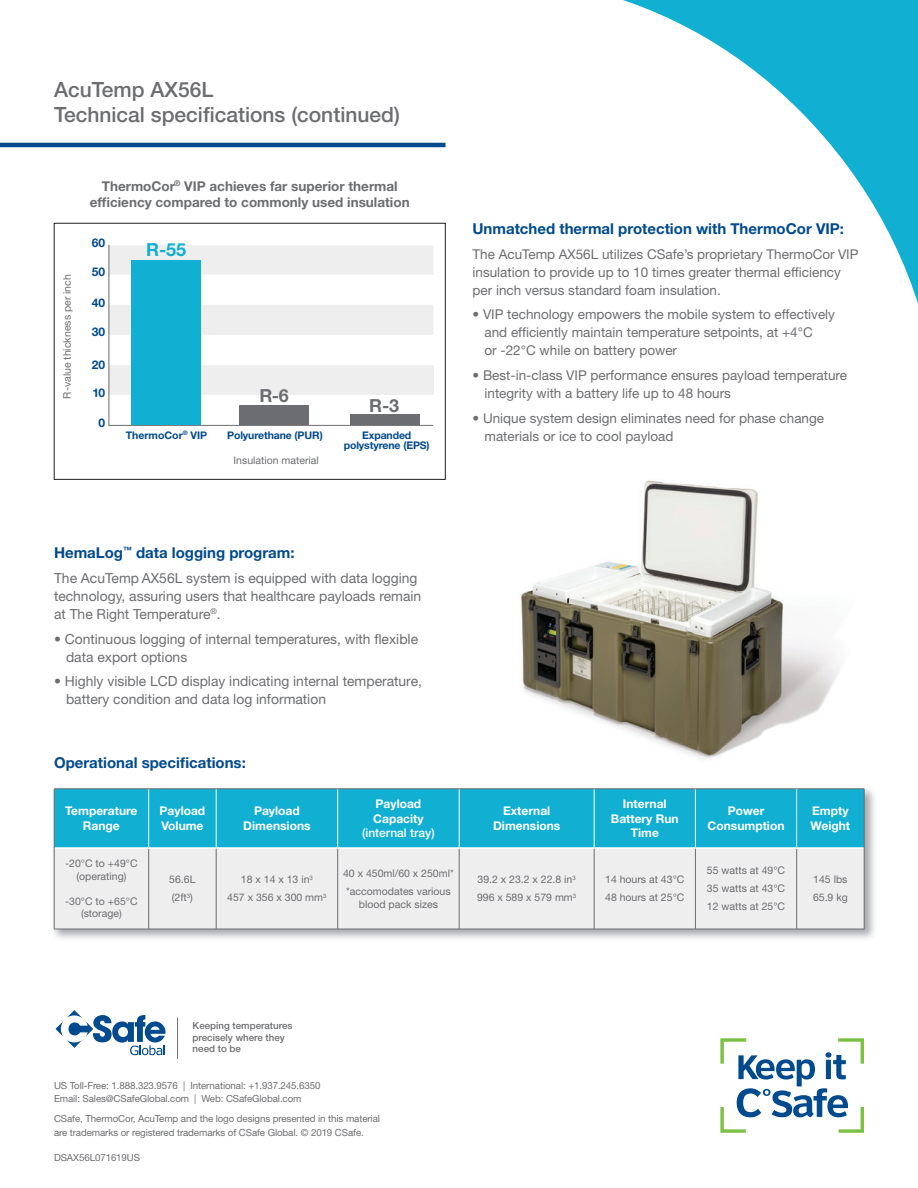
<style>
.page{position:relative;width:918px;height:1188px;background:#fff}
.page>*{position:absolute;margin:0;border:0;box-sizing:border-box;transform-origin:0 0}
.t1{font:500 21px/25.2px "Helvetica Neue LT Std";color:#6c6d70}
.t2{font:700 18px "Helvetica Neue LT Std";color:#6c6d70}
.t3{font:700 18px "Helvetica Neue LT Std";color:#11afd1}
.t4{font:700 15px "Helvetica Neue LT Std";color:#004a8d}
.t5{font:13.8px/18px "Helvetica Neue LT Std";color:#6c6d70}
.t6{font:13.5px/18px "Helvetica Neue LT Std";color:#6c6d70}
.t7{font:700 13.5px/16.5px "Helvetica Neue LT Std";color:#6c6d70;text-align:center}
.t8{font:700 12px/14.4px "Helvetica Neue LT Std";color:#fff;text-align:center}
.t9{font:500 12px "Helvetica Neue LT Std";color:#fff}
.t10{font:700 12px "Helvetica Neue LT Std";color:#004a8d}
.t11{font:10.5px/18px "Helvetica Neue LT Std";color:#6c6d70}
.t12{font:700 10.5px/10.5px "Helvetica Neue LT Std";letter-spacing:-.01em;color:#004a8d;text-align:center}
.t13{font:9.75px/13.5px "Helvetica Neue LT Std";letter-spacing:-.01em;color:#6c6d70}
.t14{font:500 9.75px/11.7px "Helvetica Neue LT Std";color:#6c6d70}
</style>
<div class="page">
<img style="left:521px;top:480px;width:319px;height:280px">
<img style="left:53px;top:788px;width:822px;height:151px">
<div style="left:55px;top:790px;width:809px;height:57px;background:#11afd1"></div>
<div style="left:55px;top:849px;width:809px;height:80px;background:#eeeeef"></div>
<hr style="left:54px;top:847px;width:95px;height:2px;background:#fff">
<hr style="left:149px;top:847px;width:67px;height:2px;background:#fff">
<hr style="left:216px;top:847px;width:122px;height:2px;background:#fff">
<hr style="left:338px;top:847px;width:121px;height:2px;background:#fff">
<hr style="left:459px;top:847px;width:135px;height:2px;background:#fff">
<hr style="left:594px;top:847px;width:101px;height:2px;background:#fff">
<hr style="left:695px;top:847px;width:102px;height:2px;background:#fff">
<hr style="left:797px;top:847px;width:67px;height:2px;background:#fff">
<hr style="left:148px;top:789px;width:1px;height:58px;background:#fff">
<hr style="left:216px;top:789px;width:1px;height:58px;background:#fff">
<hr style="left:337px;top:789px;width:1px;height:58px;background:#fff">
<hr style="left:459px;top:789px;width:1px;height:58px;background:#fff">
<hr style="left:594px;top:789px;width:1px;height:58px;background:#fff">
<hr style="left:695px;top:789px;width:1px;height:58px;background:#fff">
<hr style="left:54px;top:789px;width:1px;height:59px;background:#6c6d70">
<hr style="left:54px;top:789px;width:95px;height:1px;background:#6c6d70">
<hr style="left:149px;top:789px;width:67px;height:1px;background:#6c6d70">
<hr style="left:216px;top:789px;width:122px;height:1px;background:#6c6d70">
<hr style="left:338px;top:789px;width:121px;height:1px;background:#6c6d70">
<hr style="left:459px;top:789px;width:135px;height:1px;background:#6c6d70">
<hr style="left:594px;top:789px;width:101px;height:1px;background:#6c6d70">
<hr style="left:695px;top:789px;width:102px;height:1px;background:#6c6d70">
<hr style="left:797px;top:789px;width:67px;height:1px;background:#6c6d70">
<hr style="left:864px;top:789px;width:1px;height:59px;background:#6c6d70">
<hr style="left:54px;top:848px;width:1px;height:81px;background:#6c6d70">
<hr style="left:54px;top:929px;width:95px;height:1px;background:#6c6d70">
<hr style="left:148px;top:849px;width:1px;height:80px;background:#6c6d70">
<hr style="left:216px;top:849px;width:1px;height:80px;background:#6c6d70">
<hr style="left:337px;top:849px;width:1px;height:80px;background:#6c6d70">
<hr style="left:459px;top:849px;width:1px;height:80px;background:#6c6d70">
<hr style="left:594px;top:849px;width:1px;height:80px;background:#6c6d70">
<hr style="left:149px;top:929px;width:67px;height:1px;background:#6c6d70">
<hr style="left:216px;top:929px;width:122px;height:1px;background:#6c6d70">
<hr style="left:338px;top:929px;width:121px;height:1px;background:#6c6d70">
<hr style="left:459px;top:929px;width:135px;height:1px;background:#6c6d70">
<hr style="left:594px;top:929px;width:101px;height:1px;background:#6c6d70">
<hr style="left:695px;top:849px;width:1px;height:80px;background:#6c6d70">
<hr style="left:796px;top:849px;width:1px;height:80px;background:#6c6d70">
<hr style="left:864px;top:848px;width:1px;height:81px;background:#6c6d70">
<hr style="left:695px;top:929px;width:102px;height:1px;background:#6c6d70">
<hr style="left:797px;top:929px;width:67px;height:1px;background:#6c6d70">
<hr style="left:796px;top:789px;width:1px;height:58px;background:#e2e4e2">
<svg style="left:108px;top:244px;width:326px;height:182px"></svg>
<div style="left:131px;top:260px;width:70px;height:165px;background:#11afd1"></div>
<div style="left:239px;top:406px;width:70px;height:19px;background:#6c6d70"></div>
<div style="left:350px;top:415px;width:70px;height:10px;background:#6c6d70"></div>
<div style="left:54px;top:223px;width:392px;height:257px;border:1px solid #231f20"></div>
<svg style="left:720px;top:1038px;width:144px;height:95px"></svg>
<svg style="left:623px;top:0;width:295px;height:304px"></svg>
<hr style="left:0;top:143px;width:446px;height:4px;background:#004a8d">
<hr style="left:177px;top:1018px;width:1px;height:41px;background:#6c6d70">
<svg style="left:55px;top:1010px;width:111px;height:45px"></svg>
<h1 class="t1" style="left:54px;top:76px;width:347px">AcuTemp AX56L<br>Technical specifications (continued)</h1>
<p class="t7" style="left:90px;top:177px;width:321px">ThermoCor<sup>®</sup> VIP achieves far superior thermal efficiency compared to commonly used insulation</p>
<p class="t11" style="left:58px;top:399px;width:126px;rotate:-90deg">R-value thickness per inch</p>
<p class="t10" style="left:92px;top:236px;width:15px">60</p>
<p class="t10" style="left:92px;top:265px;width:15px">50</p>
<p class="t10" style="left:92px;top:296px;width:15px">40</p>
<p class="t10" style="left:92px;top:325px;width:15px">30</p>
<p class="t10" style="left:92px;top:357px;width:15px">20</p>
<p class="t10" style="left:92px;top:385px;width:14px">10</p>
<p class="t10" style="left:98px;top:416px;width:8px">0</p>
<h2 class="t3" style="left:146px;top:239px;width:41px">R-55</h2>
<h2 class="t2" style="left:259px;top:385px;width:31px">R-6</h2>
<h2 class="t2" style="left:369px;top:394px;width:31px">R-3</h2>
<p class="t12" style="left:126px;top:429px;width:83px">ThermoCor<sup>®</sup> VIP</p>
<p class="t12" style="left:227px;top:429px;width:97px">Polyurethane (PUR)</p>
<p class="t12" style="left:344px;top:429px;width:88px">Expanded polystyrene (EPS)</p>
<p class="t11" style="left:234px;top:451px;width:87px">Insulation material</p>
<p class="t4" style="left:472px;top:219px;width:373px">Unmatched thermal protection with ThermoCor VIP:</p>
<p class="t6" style="left:472px;top:245px;width:388px">The AcuTemp AX56L utilizes CSafe’s proprietary ThermoCor VIP insulation to provide up to 10 times greater thermal efficiency per inch versus standard foam insulation.</p>
<p class="t6" style="left:485px;top:305px;width:352px;text-indent:-12px">• VIP technology empowers the mobile system to effectively and efficiently maintain temperature setpoints, at +4°C<br>or -22°C while on battery power</p>
<p class="t6" style="left:485px;top:366px;width:364px;text-indent:-12px">• Best-in-class VIP performance ensures payload temperature integrity with a battery life up to 48 hours</p>
<p class="t6" style="left:485px;top:409px;width:341px;text-indent:-12px">• Unique system design eliminates need for phase change materials or ice to cool payload</p>
<p class="t4" style="left:54px;top:543px;width:242px">HemaLog<sup>™</sup> data logging program:</p>
<p class="t5" style="left:54px;top:569px;width:369px">The AcuTemp AX56L system is equipped with data logging technology, assuring users that healthcare payloads remain at The Right Temperature<sup>®</sup>.</p>
<p class="t5" style="left:66px;top:629px;width:354px;text-indent:-12px">• Continuous logging of internal temperatures, with flexible data export options</p>
<p class="t5" style="left:66px;top:672px;width:358px;text-indent:-12px">• Highly visible LCD display indicating internal temperature, battery condition and data log information</p>
<p class="t4" style="left:54px;top:753px;width:193px">Operational specifications:</p>
<p class="t8" style="left:65px;top:804px;width:74px">Temperature<br>Range</p>
<p class="t8" style="left:160px;top:804px;width:47px;text-align:left">Payload<br>Volume</p>
<p class="t8" style="left:243px;top:804px;width:69px">Payload<br>Dimensions</p>
<p class="t8" style="left:373px;top:797px;width:52px;text-align:left">Payload<br>Capacity</p>
<p class="t9" style="left:362px;top:826px;width:74px">(internal tray)</p>
<p class="t11" style="left:65px;top:857px;width:74px;line-height:12.6px;text-align:center">-20°C to +49°C (operating)</p>
<p class="t11" style="left:65px;top:894px;width:74px;line-height:12.6px;text-align:center">-30°C to +65°C (storage)</p>
<p class="t11" style="left:169px;top:870px;width:28px">56.6L (2ft<sup>3</sup>)</p>
<p class="t11" style="left:227px;top:870px;width:101px;text-align:center">18 x 14 x 13 in<sup>3<br></sup>457 x 356 x 300 mm<sup>3</sup></p>
<p class="t11" style="left:343px;top:864px;width:112px">40 x 450ml/60 x 250ml* *accomodates various</p>
<p class="t11" style="left:359px;top:895px;width:81px">blood pack sizes</p>
<p class="t8" style="left:493px;top:804px;width:69px">External<br>Dimensions</p>
<p class="t8" style="left:611px;top:797px;width:69px">Internal<br>Battery Run<br>Time</p>
<p class="t8" style="left:708px;top:804px;width:78px">Power<br>Consumption</p>
<p class="t8" style="left:811px;top:804px;width:41px;text-align:left">Empty<br>Weight</p>
<p class="t11" style="left:477px;top:870px;width:101px">39.2 x 23.2 x 22.8 in<sup>3<br></sup>996 x 589 x 579 mm<sup>3</sup></p>
<p class="t11" style="left:605px;top:870px;width:81px">14 hours at 43°C<br>48 hours at 25°C</p>
<p class="t11" style="left:707px;top:861px;width:80px;text-align:justify">55 watts at 49°C 35 watts at 43°C 12 watts at 25°C</p>
<p class="t11" style="left:813px;top:870px;width:36px">145 lbs<br>65.9 kg</p>
<p class="t14" style="left:193px;top:1020px;width:101px">Keeping temperatures precisely where they need to be</p>
<p class="t13" style="left:54px;top:1078px;width:268px">US Toll-Free: 1.888.323.9576 | International: +1.937.245.6350<br>Email: Sales@CSafeGlobal.com | Web: CSafeGlobal.com</p>
<p class="t13" style="left:54px;top:1112px;width:328px">CSafe, ThermoCor, AcuTemp and the logo designs presented in this material are trademarks or registered trademarks of CSafe Global. © 2019 CSafe.</p>
<p class="t13" style="left:54px;top:1151px;width:88px">DSAX56L071619US</p>
</div>
